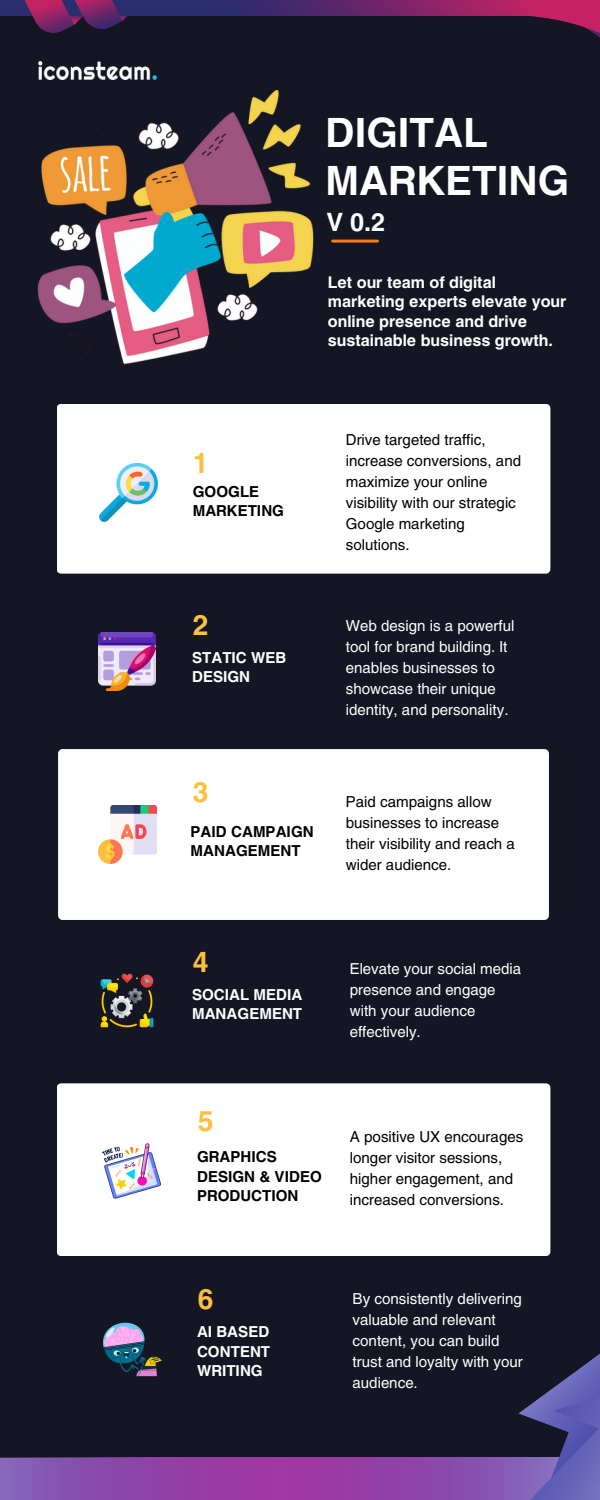
<style>
.page{position:relative;width:600px;height:1500px;background:#141623}
.page>*{position:absolute;margin:0;border:0;box-sizing:border-box;transform-origin:0 0}
.t1{font:700 40px/48px "Helios";color:#fff}
.t2{font:700 28px "Helios";color:#fcc03e}
.t3{font:700 25px "Helios";color:#fff}
.t4{font:700 16px/19.5px "Helios";color:#fff}
.t5{font:15px/21px "Helios";color:#000}
.t6{font:15px/21px "Helios";color:#fff}
.t7{font:700 15px/19.5px "Helios";color:#000}
.t8{font:700 15px/19.5px "Helios";color:#fff}
</style>
<div class="page">
<svg style="left:0;top:0;width:600px;height:80px"></svg>
<svg style="left:14px;top:0;width:123px;height:34px"></svg>
<div style="left:57px;top:404px;width:493px;height:170px;background:#fff"></div>
<div style="left:58px;top:749px;width:491px;height:171px;background:#fff;border-radius:4px"></div>
<div style="left:57px;top:1083px;width:493px;height:173px;background:#fff"></div>
<img style="left:38px;top:62px;width:118px;height:18px">
<img style="left:100px;top:464px;width:57px;height:58px">
<img style="left:98px;top:633px;width:58px;height:57px">
<img style="left:99px;top:806px;width:57px;height:58px">
<img style="left:103px;top:1142px;width:57px;height:58px">
<img style="left:103px;top:1322px;width:59px;height:55px">
<img style="left:100px;top:973px;width:54px;height:55px">
<svg style="left:0;top:1458px;width:600px;height:42px;background:#8c4aaa"></svg>
<hr style="left:331px;top:240px;width:48px;height:3px;background:#f47e12;border-radius:2px">
<img style="left:37px;top:90px;width:277px;height:300px">
<p class="t1" style="left:325px;top:108px;width:245px">DIGITAL<br>MARKETING</p>
<p class="t3" style="left:326px;top:206px;width:60px">V 0.2</p>
<p class="t4" style="left:328px;top:272px;width:240px">Let our team of digital marketing experts elevate your online presence and drive sustainable business growth.</p>
<p class="t2" style="left:193px;top:445px;width:17px">1</p>
<p class="t7" style="left:193px;top:481px;width:93px">GOOGLE<br>MARKETING</p>
<p class="t2" style="left:193px;top:607px;width:17px">2</p>
<p class="t8" style="left:192px;top:647px;width:96px">STATIC WEB<br>DESIGN</p>
<p class="t2" style="left:193px;top:775px;width:17px">3</p>
<p class="t7" style="left:191px;top:821px;width:125px">PAID CAMPAIGN<br>MANAGEMENT</p>
<p class="t2" style="left:193px;top:944px;width:17px">4</p>
<p class="t8" style="left:192px;top:984px;width:112px">SOCIAL MEDIA<br>MANAGEMENT</p>
<p class="t5" style="left:346px;top:429px;width:177px">Drive targeted traffic, increase conversions, and maximize your online visibility with our strategic<br>Google marketing solutions.</p>
<p class="t6" style="left:346px;top:615px;width:170px">Web design is a powerful tool for brand building. It enables businesses to showcase their unique identity, and personality.</p>
<p class="t5" style="left:346px;top:791px;width:171px">Paid campaigns allow businesses to increase their visibility and reach a wider audience.</p>
<p class="t6" style="left:350px;top:958px;width:173px">Elevate your social media presence and engage with your audience effectively.</p>
<p class="t2" style="left:198px;top:1104px;width:17px">5</p>
<p class="t7" style="left:197px;top:1147px;width:126px">GRAPHICS<br>DESIGN &amp; VIDEO<br>PRODUCTION</p>
<p class="t5" style="left:350px;top:1126px;width:175px">A positive UX encourages longer visitor sessions, higher engagement, and increased conversions.</p>
<p class="t2" style="left:198px;top:1282px;width:17px">6</p>
<p class="t8" style="left:197px;top:1322px;width:75px;text-align:justify">AI BASED CONTENT WRITING</p>
<p class="t6" style="left:353px;top:1288px;width:172px">By consistently delivering valuable and relevant content, you can build trust and loyalty with your audience.</p>
</div>
